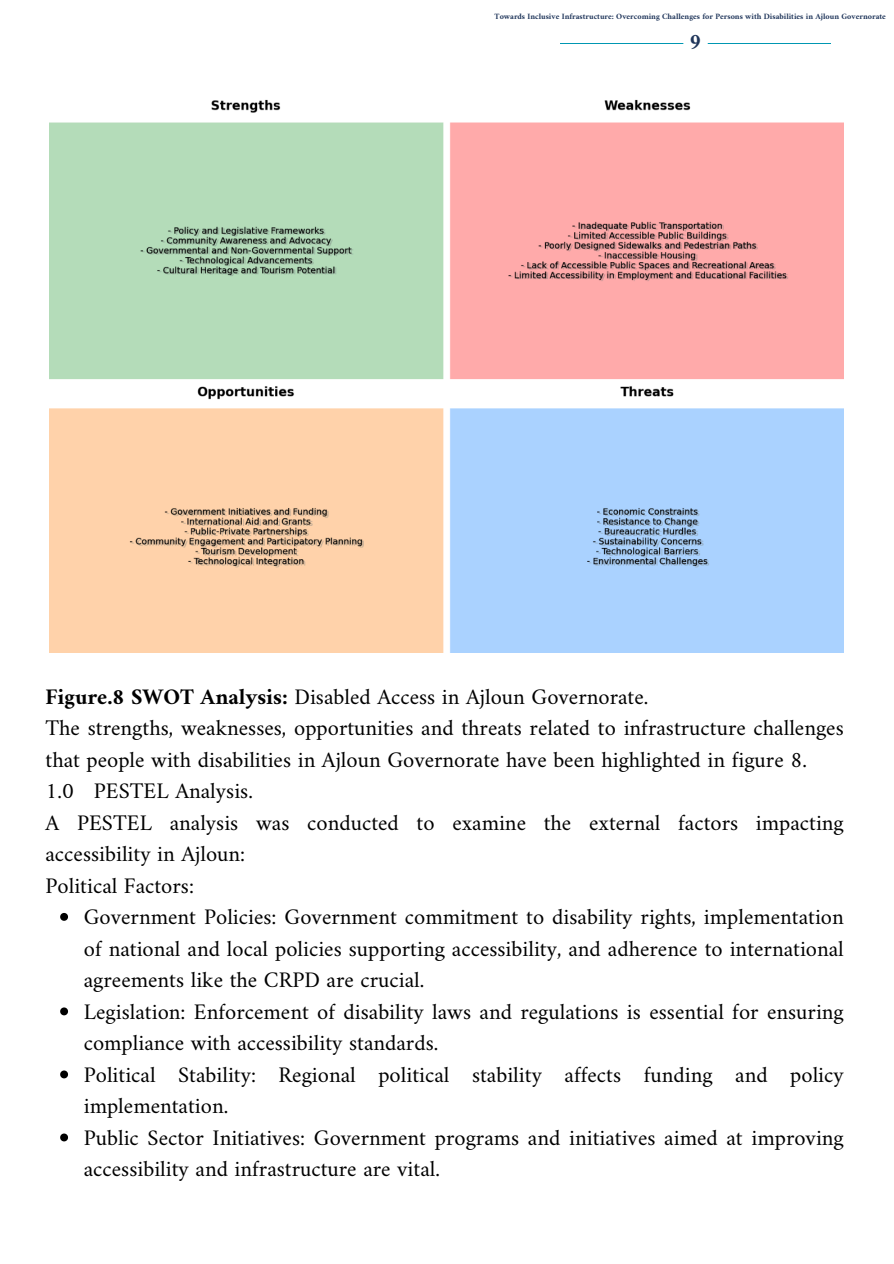
<style>
.page{position:relative;width:894px;height:1264px;background:#fff}
.page>*{position:absolute;margin:0;border:0;box-sizing:border-box;transform-origin:0 0}
.t1{font:22.5px/31.5px "Amiri";color:#000}
.t2{font:700 22.5px "Amiri";color:#1f355a}
.t3{font:700 8.25px "Amiri";color:#1f355a}
.s1{font-weight:700}
</style>
<div class="page">
<svg style="left:560px;top:43px;width:270px;height:1px"></svg>
<img style="left:50px;top:99px;width:793px;height:554px">
<svg style="left:60px;top:912px;width:8px;height:8px"></svg>
<svg style="left:60px;top:1007px;width:8px;height:8px"></svg>
<svg style="left:60px;top:1070px;width:8px;height:8px"></svg>
<svg style="left:60px;top:1133px;width:8px;height:8px"></svg>
<p class="t3" style="left:494px;top:11px;width:392px">Towards Inclusive Infrastructure: Overcoming Challenges for Persons with Disabilities in Ajloun Governorate</p>
<p class="t2" style="left:689px;top:28px;width:13px">9</p>
<p class="t1" style="left:45px;top:680px;width:799px"><span class="s1">Figure.8 SWOT Analysis:</span> Disabled Access in Ajloun Governorate.<br>The strengths, weaknesses, opportunities and threats related to infrastructure challenges that people with disabilities in Ajloun Governorate have been highlighted in figure 8.<br>1.0 PESTEL Analysis.<br>A PESTEL analysis was conducted to examine the external factors impacting accessibility in Ajloun:<br>Political Factors:</p>
<p class="t1" style="left:84px;top:900px;width:761px;text-align:justify">Government Policies: Government commitment to disability rights, implementation of national and local policies supporting accessibility, and adherence to international agreements like the CRPD are crucial.</p>
<p class="t1" style="left:84px;top:995px;width:761px">Legislation: Enforcement of disability laws and regulations is essential for ensuring compliance with accessibility standards.</p>
<h1 class="t1" style="left:84px;top:1058px;width:761px">Political Stability: Regional political stability affects funding and policy implementation.</h1>
<p class="t1" style="left:84px;top:1121px;width:761px">Public Sector Initiatives: Government programs and initiatives aimed at improving accessibility and infrastructure are vital.</p>
</div>
